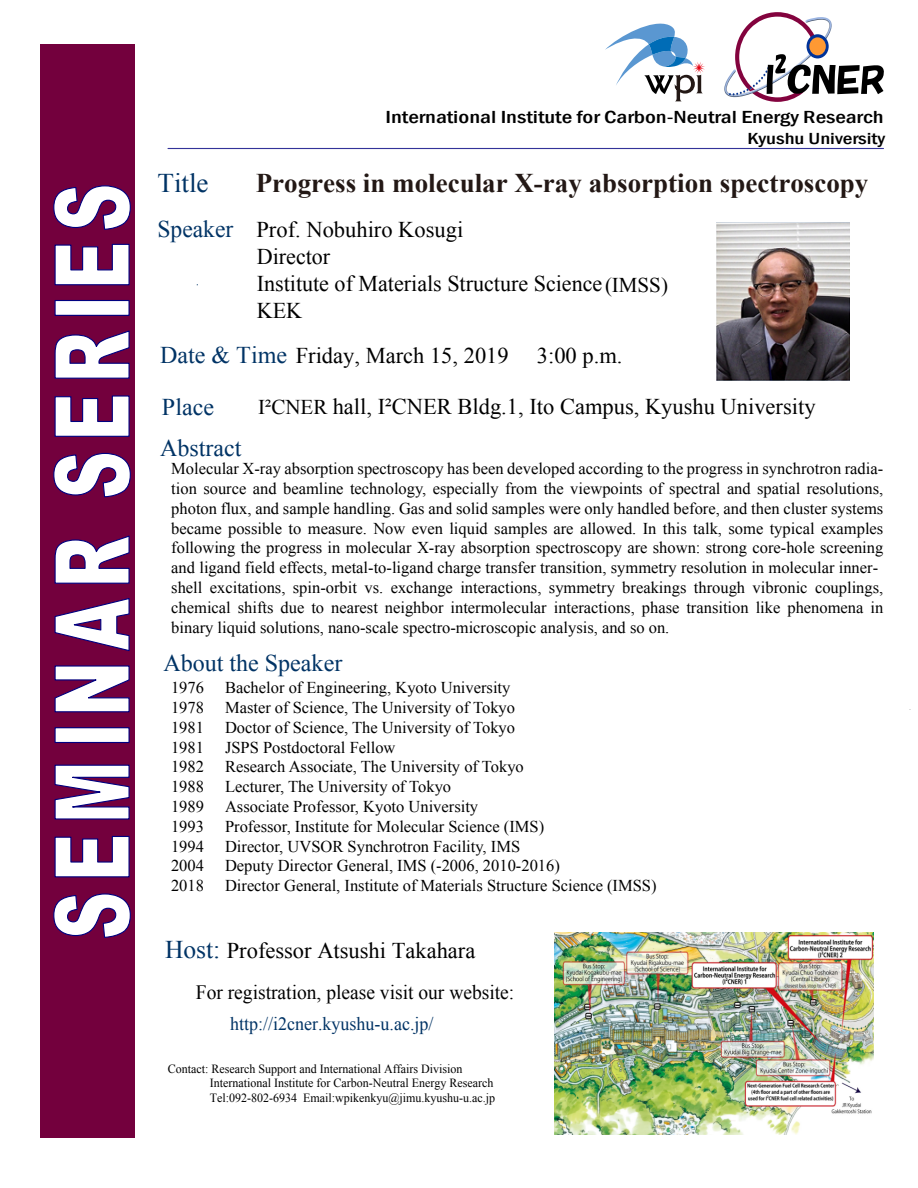
<style>
.page{position:relative;width:918px;height:1188px;background:#fff}
.page>*{position:absolute;margin:0;border:0;box-sizing:border-box;transform-origin:0 0}
.t1{font:700 27px "Times New Roman";color:#231815}
.t2{font:27px "Times New Roman";color:#003365}
.t3{font:24px/41px "Times New Roman";color:#003365}
.t4{font:22.5px/27px "Times New Roman";color:#000}
.t5{font:20.25px "Times New Roman";color:#000;scale:.96 1}
.t6{font:18.75px "Times New Roman";color:#003365;scale:.96 1}
.t7{font:500 condensed 18px "Franklin Gothic";color:#000;scale:1.31 1}
.t8{font:16.5px/19.8px "Times New Roman";color:#000}
.t9{font:500 condensed 16.5px "Franklin Gothic";color:#000;scale:1.31 1}
.t10{font:12.45px/14.4px "Times New Roman";color:#000;scale:.96 1}
.s1{font-size:24px;color:#003365}
.s2{font-size:21px}
.s3{font-size:25.5px;color:#003365}
</style>
<div class="page">
<div style="left:40px;top:44px;width:95px;height:1093px;background:#73003d"></div>
<svg style="left:53px;top:185px;width:78px;height:753px"></svg>
<hr style="left:168px;top:148px;width:716px;height:1px;background:#339">
<svg style="left:605px;top:23px;width:100px;height:78px"></svg>
<svg style="left:724px;top:12px;width:160px;height:90px"></svg>
<svg style="left:807px;top:34px;width:22px;height:24px"></svg>
<div style="left:809px;top:37px;width:17px;height:18px;background:#f93;border-radius:50%"></div>
<img style="left:555px;top:933px;width:318px;height:201px">
<img style="left:717px;top:222px;width:133px;height:158px">
<p class="t7" style="left:386px;top:105px;width:382px">International Institute for Carbon-Neutral Energy Research</p>
<p class="t9" style="left:748px;top:128px;width:107px">Kyushu University</p>
<h1 class="t2" style="left:158px;top:165px;width:53px">Title</h1>
<h1 class="t1" style="left:256px;top:165px;width:614px">Progress in molecular X-ray absorption spectroscopy</h1>
<h3 class="t4" style="left:257px;top:215px;width:413px;text-indent:-99px"><span class="s1">Speaker</span> Prof. Nobuhiro Kosugi<br>Director<br>Institute of Materials Structure Science<span class="s2">(IMSS)<br></span>KEK</h3>
<h3 class="t4" style="left:160px;top:341px;width:350px"><span class="s1">Date &amp; Time</span> Friday, March 15, 2019</h3>
<h3 class="t4" style="left:537px;top:341px;width:87px">3:00 p.m.</h3>
<h2 class="t3" style="left:160px;top:386px;width:83px">Place<br>Abstract</h2>
<h3 class="t4" style="left:258px;top:393px;width:559px"><span class="s2">I²CNER</span> hall, I²CNER Bldg.1, Ito Campus, Kyushu University</h3>
<p class="t8" style="left:171px;top:459px;width:714px">Molecular X-ray absorption spectroscopy has been developed according to the progress in synchrotron radia&shy;tion source and beamline technology, especially from the viewpoints of spectral and spatial resolutions, photon flux, and sample handling. Gas and solid samples were only handled before, and then cluster systems became possible to measure. Now even liquid samples are allowed. In this talk, some typical examples following the progress in molecular X-ray absorption spectroscopy are shown: strong core-hole screening and ligand field effects, metal-to-ligand charge transfer transition, symmetry resolution in molecular inner&shy;shell excitations, spin-orbit vs. exchange interactions, symmetry breakings through vibronic couplings, chemical shifts due to nearest neighbor intermolecular interactions, phase transition like phenomena in binary liquid solutions, nano-scale spectro-microscopic analysis, and so on.</p>
<h2 class="t3" style="left:163px;top:642px;width:180px">About the Speaker</h2>
<p class="t8" style="left:171px;top:678px;width:34px">1976</p>
<p class="t8" style="left:225px;top:678px;width:287px">Bachelor of Engineering, Kyoto University</p>
<p class="t8" style="left:171px;top:697px;width:34px">1978</p>
<p class="t8" style="left:225px;top:697px;width:292px">Master of Science, The University of Tokyo</p>
<p class="t8" style="left:171px;top:717px;width:34px">1981</p>
<p class="t8" style="left:225px;top:717px;width:292px">Doctor of Science, The University of Tokyo</p>
<p class="t8" style="left:171px;top:737px;width:34px">1981</p>
<p class="t8" style="left:225px;top:737px;width:172px">JSPS Postdoctoral Fellow</p>
<p class="t8" style="left:171px;top:757px;width:34px">1982</p>
<p class="t8" style="left:225px;top:757px;width:300px">Research Associate, The University of Tokyo</p>
<p class="t8" style="left:171px;top:777px;width:34px">1988</p>
<p class="t8" style="left:225px;top:777px;width:228px">Lecturer, The University of Tokyo</p>
<p class="t8" style="left:171px;top:796px;width:34px">1989</p>
<p class="t8" style="left:225px;top:796px;width:255px">Associate Professor, Kyoto University</p>
<p class="t8" style="left:171px;top:816px;width:34px">1993</p>
<p class="t8" style="left:225px;top:816px;width:321px">Professor, Institute for Molecular Science (IMS)</p>
<p class="t8" style="left:171px;top:836px;width:34px">1994</p>
<p class="t8" style="left:225px;top:836px;width:297px">Director, UVSOR Synchrotron Facility, IMS</p>
<p class="t8" style="left:171px;top:856px;width:34px">2004</p>
<p class="t8" style="left:225px;top:856px;width:336px">Deputy Director General, IMS (-2006, 2010-2016)</p>
<p class="t8" style="left:171px;top:876px;width:34px">2018</p>
<p class="t8" style="left:225px;top:876px;width:433px">Director General, Institute of Materials Structure Science (IMSS)</p>
<h3 class="t4" style="left:165px;top:937px;width:312px"><span class="s3">Host:</span> Professor Atsushi Takahara</h3>
<p class="t5" style="left:196px;top:978px;width:333px">For registration, please visit our website:</p>
<p class="t6" style="left:230px;top:1011px;width:213px">http://i2cner.kyushu-u.ac.jp/</p>
<p class="t10" style="left:210px;top:1061px;width:299px;text-indent:-42px">Contact: Research Support and International Affairs Division<br>International Institute for Carbon-Neutral Energy Research<br>Tel:092-802-6934 Email:wpikenkyu@jimu.kyushu-u.ac.jp</p>
</div>
